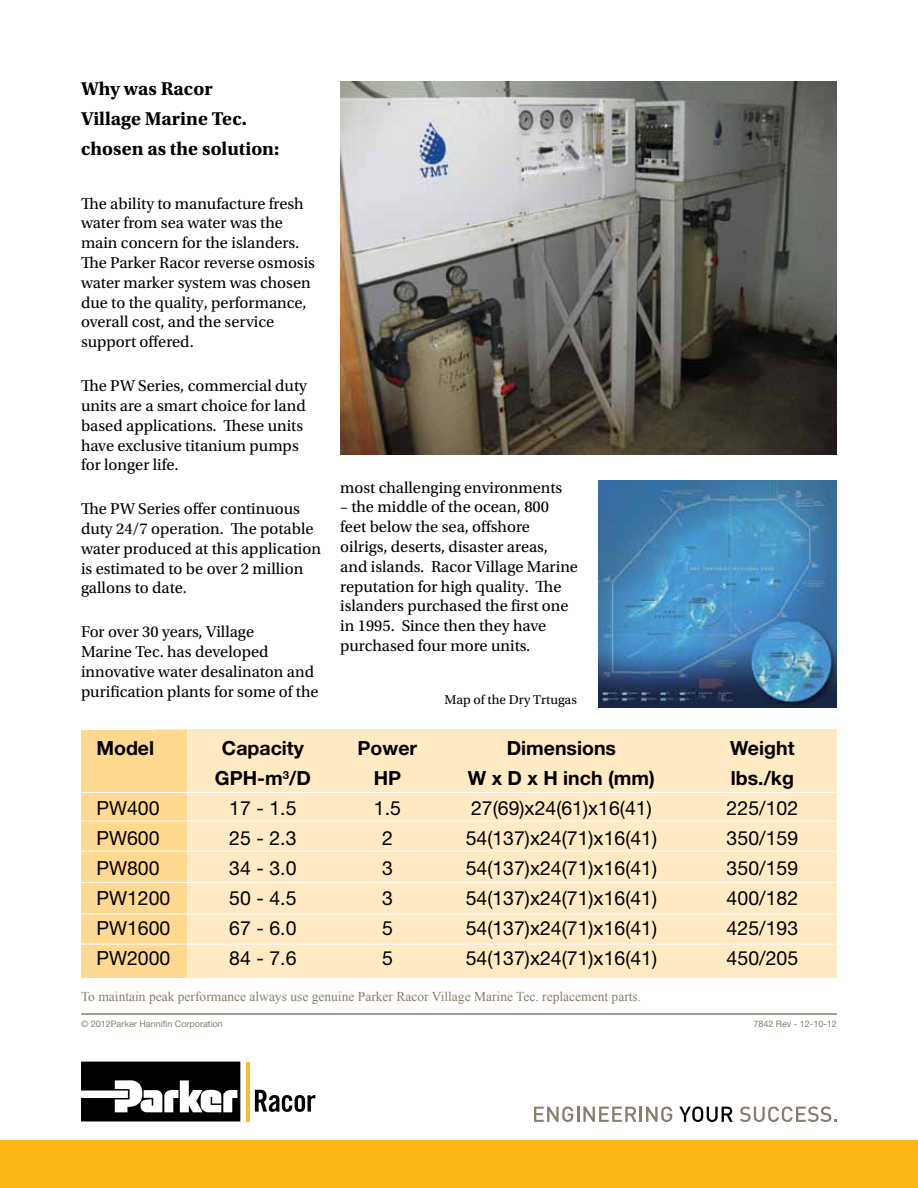
<style>
.page{position:relative;width:918px;height:1188px;background:#fff}
.page>*{position:absolute;margin:0;border:0;box-sizing:border-box;transform-origin:0 0}
.t1{font:19.5px "Helvetica Neue LT Std";color:#000}
.t2{font:700 19.5px "Helvetica Neue LT Std";color:#000}
.t3{font:700 19.5px/30.2px "Utopia Std";color:#000}
.t4{font:16.5px/19.8px "Utopia Std";color:#000}
.t5{font:13.5px "Times New Roman";color:#887d6e}
.t6{font:13.5px "Utopia Std";color:#000}
.t7{font:9px "Helvetica Neue LT Std";color:#887d6e}
</style>
<div class="page">
<div style="left:155px;top:729px;width:682px;height:248px;background:#ffeac4"></div>
<div style="left:81px;top:730px;width:105px;height:247px;background:#ffd990"></div>
<div style="left:0;top:1141px;width:918px;height:47px;background:#fdb913"></div>
<svg style="left:534px;top:1106px;width:138px;height:16px"></svg>
<svg style="left:679px;top:1106px;width:54px;height:16px"></svg>
<svg style="left:740px;top:1106px;width:97px;height:16px"></svg>
<svg style="left:81px;top:1062px;width:159px;height:59px"></svg>
<hr style="left:246px;top:1062px;width:4px;height:60px;background:#fdbb30">
<svg style="left:255px;top:1090px;width:60px;height:22px"></svg>
<hr style="left:81px;top:1013px;width:756px;height:2px;background:#887d6e">
<hr style="left:81px;top:792px;width:756px;height:1px;background:#fff">
<hr style="left:81px;top:821px;width:756px;height:1px;background:#fff">
<hr style="left:81px;top:851px;width:756px;height:1px;background:#fff">
<hr style="left:81px;top:882px;width:756px;height:1px;background:#fff">
<hr style="left:81px;top:914px;width:756px;height:1px;background:#fff">
<hr style="left:81px;top:944px;width:756px;height:1px;background:#fff">
<img style="left:598px;top:481px;width:239px;height:226px">
<img style="left:340px;top:82px;width:497px;height:373px">
<p class="t3" style="left:81px;top:74px;width:200px">Why was Racor<br>Village Marine Tec. chosen as the solution:</p>
<p class="t4" style="left:81px;top:194px;width:236px">The ability to manufacture fresh water from sea water was the main concern for the islanders.<br>The Parker Racor reverse osmosis water marker system was chosen due to the quality, performance, overall cost, and the service support offered.</p>
<p class="t4" style="left:81px;top:376px;width:227px">The PW Series, commercial duty units are a smart choice for land based applications. These units have exclusive titanium pumps for longer life.</p>
<p class="t4" style="left:81px;top:499px;width:241px">The PW Series offer continuous duty 24/7 operation. The potable water produced at this application is estimated to be over 2 million gallons to date.</p>
<p class="t4" style="left:81px;top:622px;width:239px">For over 30 years, Village<br>Marine Tec. has developed innovative water desalinaton and purification plants for some of the</p>
<p class="t4" style="left:340px;top:478px;width:224px">most challenging environments</p>
<p class="t4" style="left:340px;top:497px;width:239px">– the middle of the ocean, 800 feet below the sea, offshore oilrigs, deserts, disaster areas, and islands. Racor Village Marine reputation for high quality. The islanders purchased the first one in 1995. Since then they have purchased four more units.</p>
<p class="t6" style="left:445px;top:692px;width:134px">Map of the Dry Trtugas</p>
<p class="t2" style="left:96px;top:736px;width:59px">Model</p>
<p class="t2" style="left:222px;top:736px;width:83px">Capacity</p>
<p class="t2" style="left:358px;top:736px;width:61px">Power</p>
<p class="t2" style="left:507px;top:736px;width:111px">Dimensions</p>
<p class="t2" style="left:730px;top:736px;width:66px">Weight</p>
<p class="t2" style="left:215px;top:766px;width:97px">GPH-m<sup>3</sup>/D</p>
<p class="t2" style="left:374px;top:766px;width:29px">HP</p>
<p class="t2" style="left:468px;top:766px;width:189px">W x D x H inch (mm)</p>
<p class="t2" style="left:731px;top:766px;width:65px">lbs./kg</p>
<p class="t1" style="left:96px;top:797px;width:65px">PW400</p>
<p class="t1" style="left:229px;top:797px;width:69px">17 - 1.5</p>
<p class="t1" style="left:374px;top:797px;width:29px">1.5</p>
<p class="t1" style="left:471px;top:797px;width:182px">27(69)x24(61)x16(41)</p>
<p class="t1" style="left:727px;top:797px;width:73px">225/102</p>
<p class="t1" style="left:96px;top:827px;width:65px">PW600</p>
<p class="t1" style="left:229px;top:827px;width:69px">25 - 2.3</p>
<p class="t1" style="left:382px;top:827px;width:12px">2</p>
<p class="t1" style="left:466px;top:827px;width:193px">54(137)x24(71)x16(41)</p>
<p class="t1" style="left:727px;top:827px;width:73px">350/159</p>
<p class="t1" style="left:96px;top:857px;width:65px">PW800</p>
<p class="t1" style="left:229px;top:857px;width:69px">34 - 3.0</p>
<p class="t1" style="left:382px;top:857px;width:12px">3</p>
<p class="t1" style="left:466px;top:857px;width:193px">54(137)x24(71)x16(41)</p>
<p class="t1" style="left:727px;top:857px;width:73px">350/159</p>
<p class="t1" style="left:96px;top:887px;width:76px">PW1200</p>
<p class="t1" style="left:229px;top:887px;width:69px">50 - 4.5</p>
<p class="t1" style="left:382px;top:887px;width:12px">3</p>
<p class="t1" style="left:466px;top:887px;width:193px">54(137)x24(71)x16(41)</p>
<p class="t1" style="left:727px;top:887px;width:73px">400/182</p>
<p class="t1" style="left:96px;top:917px;width:76px">PW1600</p>
<p class="t1" style="left:229px;top:917px;width:69px">67 - 6.0</p>
<p class="t1" style="left:382px;top:917px;width:12px">5</p>
<p class="t1" style="left:466px;top:917px;width:193px">54(137)x24(71)x16(41)</p>
<p class="t1" style="left:727px;top:917px;width:73px">425/193</p>
<p class="t1" style="left:96px;top:947px;width:76px">PW2000</p>
<p class="t1" style="left:229px;top:947px;width:69px">84 - 7.6</p>
<p class="t1" style="left:382px;top:947px;width:12px">5</p>
<p class="t1" style="left:466px;top:947px;width:193px">54(137)x24(71)x16(41)</p>
<p class="t1" style="left:727px;top:947px;width:73px">450/205</p>
<p class="t5" style="left:81px;top:988px;width:562px">To maintain peak performance always use genuine Parker Racor Village Marine Tec. replacement parts.</p>
<p class="t7" style="left:81px;top:1018px;width:143px">© 2012Parker Hannifin Corporation</p>
<p class="t7" style="left:753px;top:1018px;width:85px">7842 Rev - 12-10-12</p>
</div>
